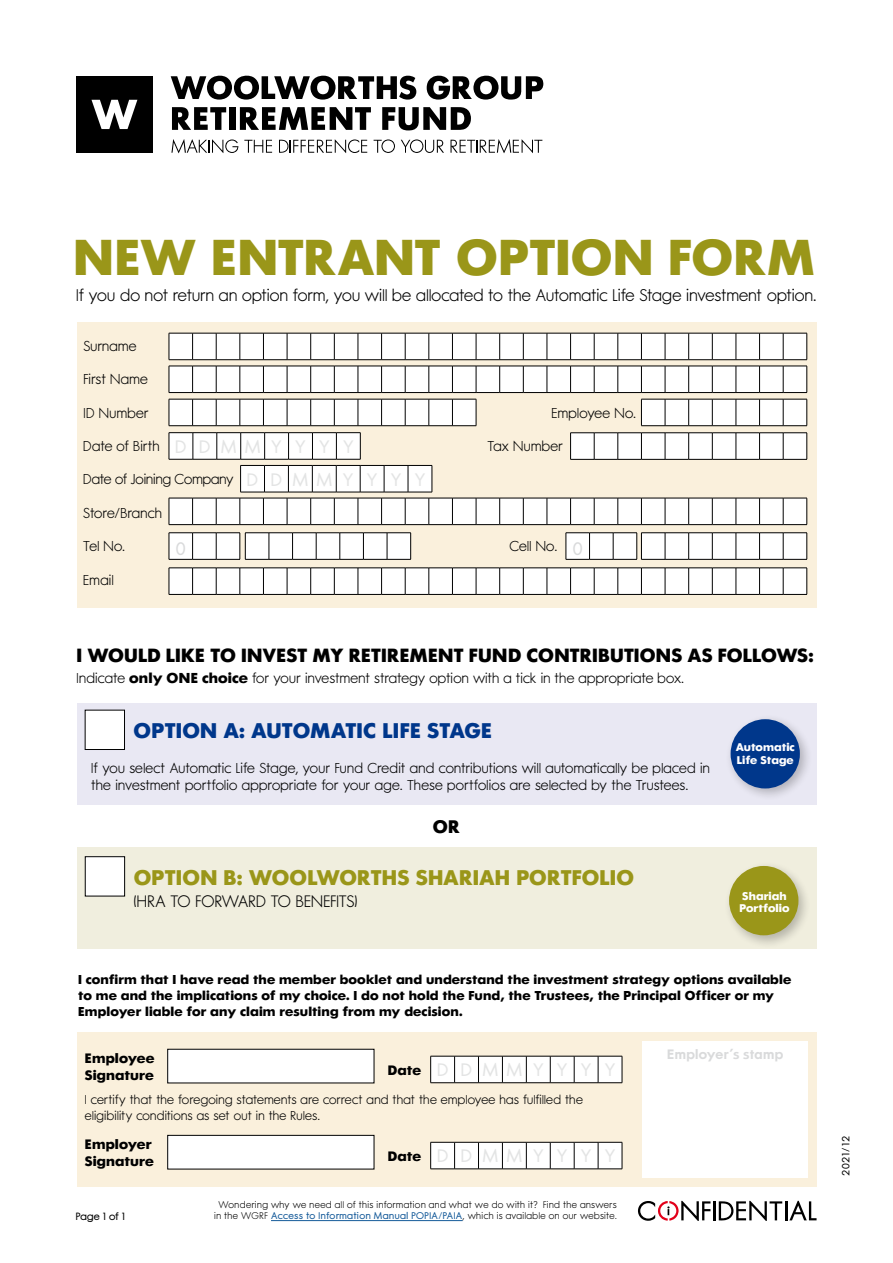
<style>
.page{position:relative;width:893px;height:1263px;background:#fff}
.page>*{position:absolute;margin:0;border:0;box-sizing:border-box;transform-origin:0 0}
.t1{font:700 49.8px "W Futura";color:#9a9619}
.t2{font:700 21px "W Futura";color:#9a9619}
.t3{font:700 21px "W Futura";letter-spacing:-.01em;color:#00378b}
.t4{font:700 18.9px "W Futura";letter-spacing:-.005em;color:#000}
.t5{font:500 18px/32.7px "W Futura";letter-spacing:.705em;color:#e3e4e4}
.t6{font:700 18px "W Futura";color:#000}
.t7{font:500 18px "W Futura";color:#d9dadb}
.t8{font:300 16.8px "W Futura";color:#000}
.t9{font:300 16.5px "W Futura";color:#000}
.t10{font:300 14.25px/17.2px "W Futura";letter-spacing:.015em;color:#000}
.t11{font:700 13.5px "W Futura";letter-spacing:.01em;color:#000}
.t12{font:600 13.5px "W Futura";letter-spacing:.02em;color:#d9dadb}
.t13{font:700 12.75px/15.8px "W Futura";letter-spacing:.01em;color:#000}
.t14{font:300 12.75px/15.8px "W Futura";letter-spacing:.02em;color:#000}
.t15{font:700 11.1px/12.6px "W Futura";color:#fff}
.t16{font:500 10.5px "W Futura";letter-spacing:.06em;color:#000}
.t17{font:300 9.6px/11.1px "W Futura";letter-spacing:.04em;color:#000;text-align:center}
.s1{font-weight:700}
.s2{font-weight:500;color:#165b9a}
</style>
<div class="page">
<div style="left:76px;top:76px;width:77px;height:77px;background:#000"></div>
<svg style="left:91px;top:100px;width:46px;height:29px"></svg>
<svg style="left:171px;top:76px;width:245px;height:24px"></svg>
<svg style="left:427px;top:76px;width:116px;height:24px"></svg>
<svg style="left:172px;top:107px;width:54px;height:23px"></svg>
<div style="left:229px;top:107px;width:6px;height:23px;background:#000"></div>
<svg style="left:240px;top:107px;width:131px;height:23px"></svg>
<svg style="left:382px;top:107px;width:89px;height:23px"></svg>
<svg style="left:171px;top:139px;width:67px;height:14px"></svg>
<svg style="left:244px;top:140px;width:28px;height:13px"></svg>
<svg style="left:279px;top:139px;width:88px;height:14px"></svg>
<svg style="left:374px;top:139px;width:21px;height:14px"></svg>
<svg style="left:401px;top:139px;width:43px;height:14px"></svg>
<svg style="left:450px;top:139px;width:92px;height:14px"></svg>
<div style="left:77px;top:847px;width:739px;height:102px;background:#f0eede"></div>
<div style="left:723px;top:860px;width:88px;height:88px;background:#000;opacity:.25"></div>
<div style="left:729px;top:866px;width:69px;height:69px;background:#9a9619;border-radius:50%"></div>
<div style="left:85px;top:857px;width:40px;height:39px;background:#fff"></div>
<div style="left:85px;top:856px;width:40px;height:40px;border:1px solid #000"></div>
<div style="left:77px;top:703px;width:739px;height:102px;background:#e9e8f3"></div>
<div style="left:725px;top:713px;width:88px;height:88px;background:#000;opacity:.25"></div>
<div style="left:731px;top:719px;width:69px;height:69px;background:#00378b;border-radius:50%"></div>
<div style="left:85px;top:710px;width:40px;height:39px;background:#fff"></div>
<div style="left:85px;top:710px;width:40px;height:40px;border:1px solid #000"></div>
<div style="left:77px;top:322px;width:739px;height:286px;background:#faf0dc"></div>
<svg style="left:638px;top:1201px;width:178px;height:20px"></svg>
<hr style="left:271px;top:1220px;width:192px;height:1px;background:#165b9a">
<div style="left:77px;top:1032px;width:739px;height:155px;background:#faf0dc"></div>
<div style="left:168px;top:1049px;width:206px;height:34px;background:#fff"></div>
<div style="left:168px;top:1135px;width:206px;height:34px;background:#fff"></div>
<div style="left:168px;top:1135px;width:206px;height:34px;border:1px solid #000"></div>
<div style="left:643px;top:1041px;width:165px;height:137px;background:#fff"></div>
<svg style="left:169px;top:333px;width:638px;height:27px;background:#e7e7e6"></svg>
<svg style="left:169px;top:568px;width:638px;height:27px;background:#e7e7e7"></svg>
<svg style="left:169px;top:366px;width:638px;height:27px;background:#e7e7e7"></svg>
<svg style="left:641px;top:399px;width:166px;height:27px;background:#e6e6e6"></svg>
<svg style="left:430px;top:1056px;width:193px;height:27px;background:#e6e6e6"></svg>
<svg style="left:430px;top:1142px;width:193px;height:27px;background:#e6e6e6"></svg>
<svg style="left:169px;top:399px;width:308px;height:27px;background:#e7e7e7"></svg>
<svg style="left:566px;top:532px;width:241px;height:28px;background:#e2e1e1"></svg>
<svg style="left:169px;top:532px;width:242px;height:28px;background:#e2e1e1"></svg>
<svg style="left:169px;top:432px;width:638px;height:93px"></svg>
<h1 class="t1" style="left:74px;top:227px;width:743px">NEW ENTRANT OPTION FORM</h1>
<p class="t8" style="left:76px;top:285px;width:742px">If you do not return an option form, you will be allocated to the Automatic Life Stage investment option.</p>
<p class="t10" style="left:83px;top:337px;width:55px">Surname</p>
<p class="t10" style="left:83px;top:371px;width:66px">First Name</p>
<p class="t10" style="left:83px;top:404px;width:67px">ID Number</p>
<p class="t10" style="left:551px;top:404px;width:86px">Employee No.</p>
<p class="t10" style="left:83px;top:438px;width:78px">Date of Birth</p>
<p class="t10" style="left:487px;top:438px;width:77px">Tax Number</p>
<p class="t10" style="left:83px;top:471px;width:152px">Date of Joining Company</p>
<p class="t10" style="left:83px;top:504px;width:80px">Store/Branch</p>
<p class="t10" style="left:83px;top:538px;width:43px">Tel No.</p>
<p class="t10" style="left:509px;top:538px;width:49px">Cell No.</p>
<p class="t10" style="left:83px;top:571px;width:32px">Email</p>
<p class="t5" style="left:247px;top:431px;width:180px;text-indent:-72px">DDMMYYYY<br>DDMMYYYY</p>
<p class="t7" style="left:176px;top:538px;width:11px">0</p>
<p class="t7" style="left:573px;top:538px;width:11px">0</p>
<h3 class="t4" style="left:77px;top:643px;width:739px">I WOULD LIKE TO INVEST MY RETIREMENT FUND CONTRIBUTIONS AS FOLLOWS:</h3>
<p class="t10" style="left:77px;top:670px;width:609px">Indicate <span class="s1">only ONE choice</span> for your investment strategy option with a tick in the appropriate box.</p>
<h2 class="t3" style="left:134px;top:718px;width:360px">OPTION A: AUTOMATIC LIFE STAGE</h2>
<p class="t10" style="left:91px;top:759px;width:620px">If you select Automatic Life Stage, your Fund Credit and contributions will automatically be placed in the investment portfolio appropriate for your age. These portfolios are selected by the Trustees.</p>
<p class="t6" style="left:433px;top:815px;width:29px">OR</p>
<h2 class="t2" style="left:134px;top:864px;width:502px">OPTION B: WOOLWORTHS SHARIAH PORTFOLIO</h2>
<p class="t9" style="left:134px;top:892px;width:225px">(HRA TO FORWARD TO BENEFITS)</p>
<p class="t15" style="left:736px;top:741px;width:60px">Automatic<br>Life Stage</p>
<p class="t15" style="left:739px;top:889px;width:52px">Shariah<br>Portfolio</p>
<p class="t13" style="left:78px;top:972px;width:715px">I confirm that I have read the member booklet and understand the investment strategy options available to me and the implications of my choice. I do not hold the Fund, the Trustees, the Principal Officer or my<br>Employer liable for any claim resulting from my decision.</p>
<p class="t11" style="left:85px;top:1050px;width:71px">Employee</p>
<p class="t5" style="left:437px;top:1054px;width:180px">DDMMYYYY</p>
<p class="t11" style="left:388px;top:1062px;width:35px">Date</p>
<p class="t11" style="left:85px;top:1066px;width:71px">Signature</p>
<p class="t14" style="left:85px;top:1092px;width:500px">I certify that the foregoing statements are correct and that the employee has fulfilled the eligibility conditions as set out in the Rules.</p>
<p class="t11" style="left:85px;top:1136px;width:68px">Employer</p>
<p class="t11" style="left:388px;top:1148px;width:35px">Date</p>
<p class="t5" style="left:437px;top:1140px;width:180px">DDMMYYYY</p>
<p class="t11" style="left:85px;top:1152px;width:71px">Signature</p>
<p class="t16" style="left:76px;top:1211px;width:50px">Page 1 of 1</p>
<p class="t17" style="left:214px;top:1199px;width:404px">Wondering why we need all of this information and what we do with it? Find the answers in the WGRF <span class="s2">Access to Information Manual POPIA/PAIA</span>, which is available on our website.</p>
<p class="t12" style="left:667px;top:1046px;width:118px">Employer’s stamp</p>
<p class="t16" style="left:840px;top:1176px;width:42px;rotate:-90deg">2021/12</p>
</div>
